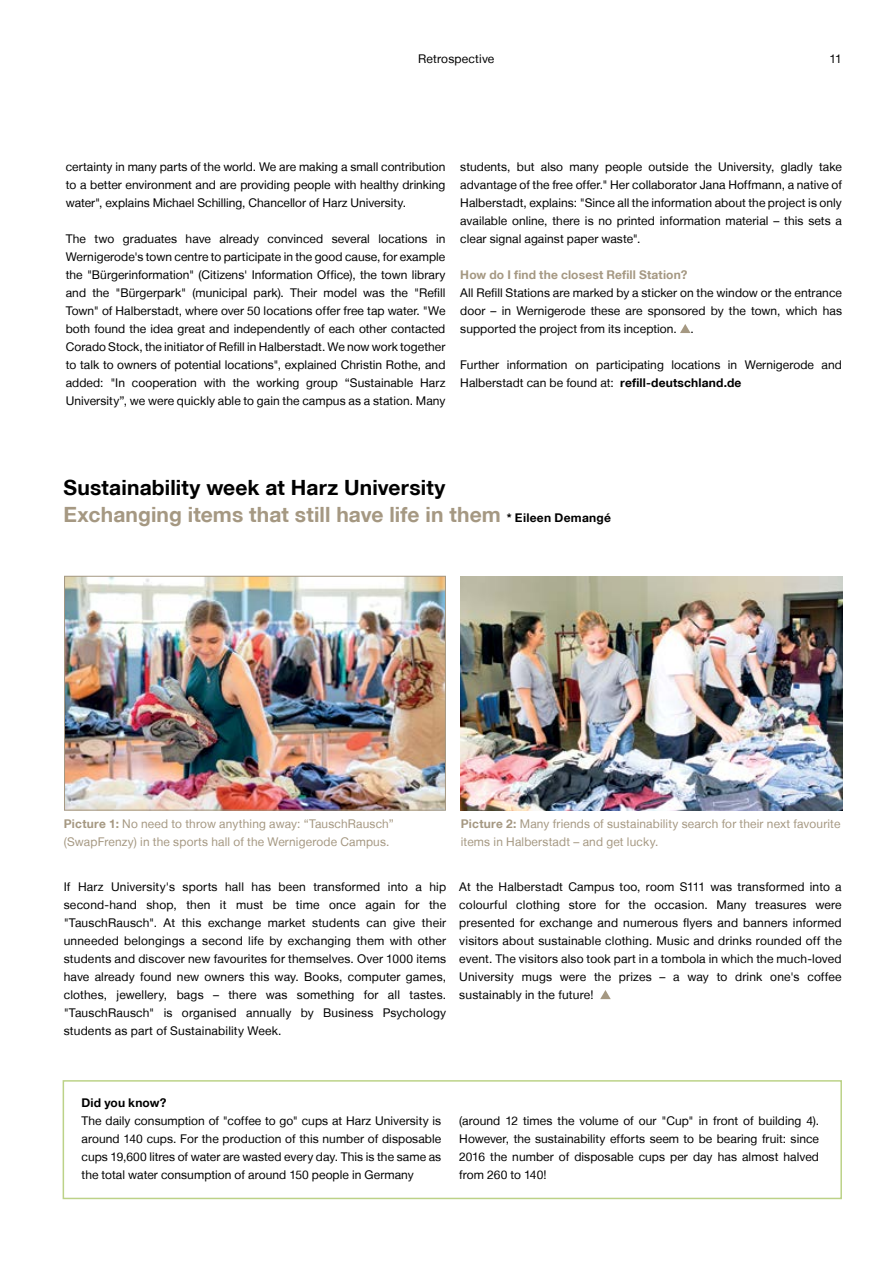
<style>
.page{position:relative;width:893px;height:1263px;background:#fff}
.page>*{position:absolute;margin:0;border:0;box-sizing:border-box;transform-origin:0 0}
.t1{font:700 21px/27px "Helvetica Neue LT";letter-spacing:.005em;color:#a59882}
.t2{font:12px/18px "Helvetica Neue LT";letter-spacing:.005em;color:#000;text-align:justify}
.t3{font:12px/18px "Helvetica Neue LT";letter-spacing:.015em;color:#a59882}
.t4{font:700 12px "Helvetica Neue LT";letter-spacing:.015em;color:#a59882}
.t5{font:700 12px "Helvetica Neue LT";letter-spacing:.01em;color:#000}
.s1{font-weight:700}
.s2{color:#000}
.s3{font-size:12px;color:#000}
</style>
<div class="page">
<div style="left:63px;top:1080px;width:779px;height:119px;border:2px solid #bcd288"></div>
<img style="left:460px;top:576px;width:383px;height:234px">
<img style="left:66px;top:578px;width:378px;height:230px">
<div style="left:64px;top:576px;width:382px;height:234px;border:1px solid #a59882"></div>
<svg style="left:600px;top:990px;width:11px;height:9px"></svg>
<svg style="left:680px;top:324px;width:10px;height:9px"></svg>
<p class="t2" style="left:418px;top:50px;width:78px">Retrospective</p>
<p class="t2" style="left:830px;top:50px;width:14px">11</p>
<p class="t2" style="left:66px;top:158px;width:381px">certainty in many parts of the world. We are making a small contribution to a better environment and are providing people with healthy drinking water", explains Michael Schilling, Chancellor of Harz University.</p>
<p class="t2" style="left:66px;top:230px;width:381px">The two graduates have already convinced several locations in Wernigerode's town centre to participate in the good cause, for example the "Bürgerinformation" (Citizens' Information Office), the town library and the "Bürgerpark" (municipal park). Their model was the "Refill Town" of Halberstadt, where over 50 locations offer free tap water. "We both found the idea great and independently of each other contacted Corado Stock, the initiator of Refill in Halberstadt. We now work together to talk to owners of potential locations", explained Christin Rothe, and added: "In cooperation with the working group “Sustainable Harz University”, we were quickly able to gain the campus as a station. Many</p>
<p class="t2" style="left:460px;top:158px;width:383px">students, but also many people outside the University, gladly take advantage of the free offer." Her collaborator Jana Hoffmann, a native of Halberstadt, explains: "Since all the information about the project is only available online, there is no printed information material – this sets a clear signal against paper waste".</p>
<p class="t4" style="left:460px;top:267px;width:229px">How do I find the closest Refill Station?</p>
<p class="t2" style="left:460px;top:284px;width:383px">All Refill Stations are marked by a sticker on the window or the entrance door – in Wernigerode these are sponsored by the town, which has supported the project from its inception. .</p>
<p class="t2" style="left:460px;top:356px;width:383px">Further information on participating locations in Wernigerode and<br>Halberstadt can be found at: <span class="s1">refill-deutschland.de</span></p>
<h1 class="t1" style="left:64px;top:474px;width:549px"><span class="s2">Sustainability week at Harz University<br></span>Exchanging items that still have life in them <span class="s3">* Eileen Demangé</span></h1>
<p class="t3" style="left:64px;top:815px;width:332px"><span class="s1">Picture 1:</span> No need to throw anything away: “TauschRausch” (SwapFrenzy) in the sports hall of the Wernigerode Campus.</p>
<p class="t3" style="left:461px;top:815px;width:381px"><span class="s1">Picture 2:</span> Many friends of sustainability search for their next favourite items in Halberstadt – and get lucky.</p>
<p class="t2" style="left:64px;top:878px;width:384px">If Harz University's sports hall has been transformed into a hip second-hand shop, then it must be time once again for the "TauschRausch". At this exchange market students can give their unneeded belongings a second life by exchanging them with other students and discover new favourites for themselves. Over 1000 items have already found new owners this way. Books, computer games, clothes, jewellery, bags – there was something for all tastes. "TauschRausch" is organised annually by Business Psychology students as part of Sustainability Week.</p>
<p class="t2" style="left:459px;top:878px;width:384px">At the Halberstadt Campus too, room S111 was transformed into a colourful clothing store for the occasion. Many treasures were presented for exchange and numerous flyers and banners informed visitors about sustainable clothing. Music and drinks rounded off the event. The visitors also took part in a tombola in which the much-loved University mugs were the prizes – a way to drink one's coffee sustainably in the future!</p>
<p class="t5" style="left:82px;top:1095px;width:87px">Did you know?</p>
<p class="t2" style="left:82px;top:1112px;width:361px">The daily consumption of "coffee to go" cups at Harz University is around 140 cups. For the production of this number of disposable cups 19,600 litres of water are wasted every day. This is the same as the total water consumption of around 150 people in Germany</p>
<p class="t2" style="left:459px;top:1112px;width:361px">(around 12 times the volume of our "Cup" in front of building 4).<br>However, the sustainability efforts seem to be bearing fruit: since 2016 the number of disposable cups per day has almost halved from 260 to 140!</p>
</div>
